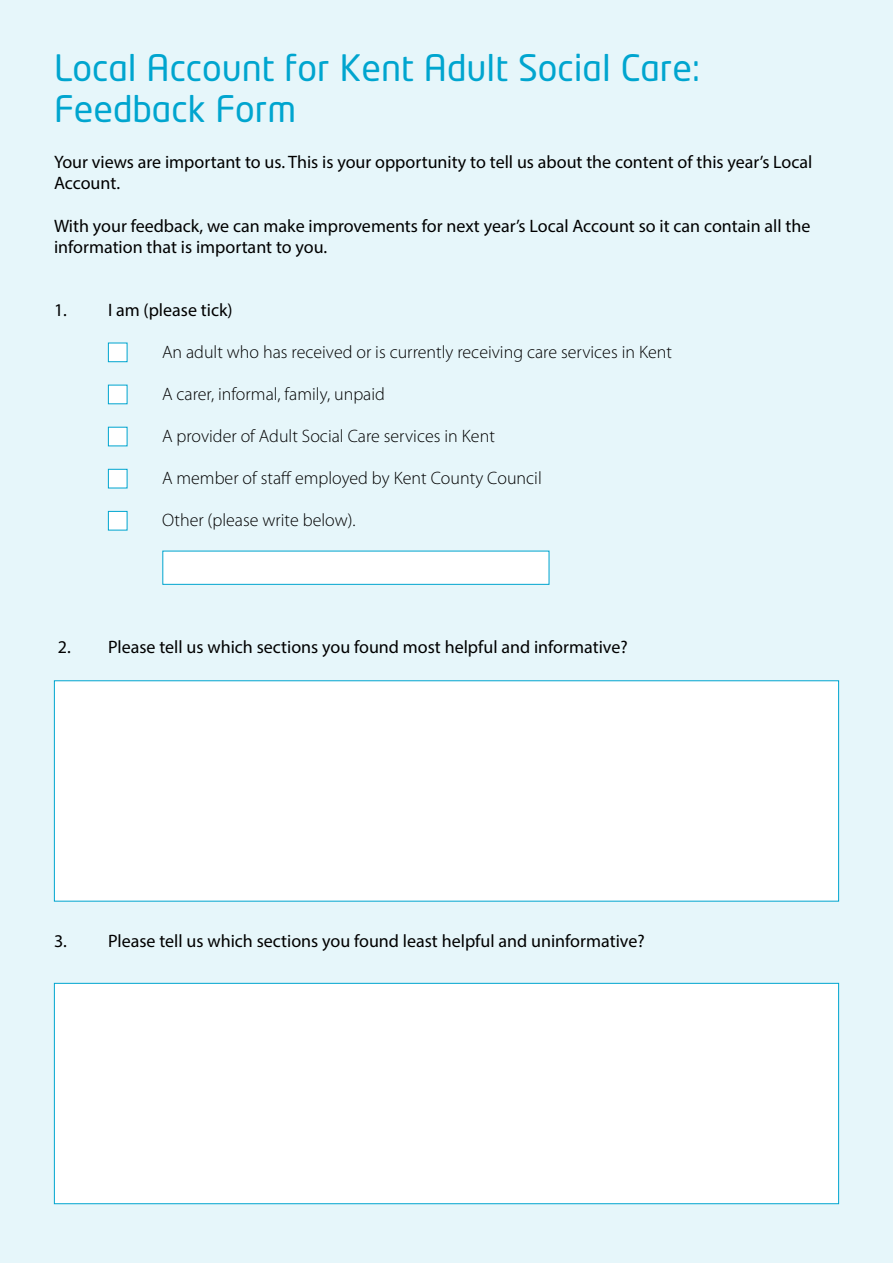
<style>
.page{position:relative;width:893px;height:1263px;background:#e6f6fa}
.page>*{position:absolute;margin:0;border:0;box-sizing:border-box;transform-origin:0 0}
.t1{font:36px/40.5px "Neo Tech";color:#00a5cf}
.t2{font:18px/21px "Myriad Pro";color:#000}
.t3{font:300 18px "Myriad Pro";color:#000}
</style>
<div class="page">
<div style="left:108px;top:343px;width:19px;height:19px;background:#fff;border:1px solid #00a5cf"></div>
<div style="left:108px;top:385px;width:19px;height:19px;background:#fff;border:1px solid #00a5cf"></div>
<div style="left:108px;top:427px;width:19px;height:19px;background:#fff;border:1px solid #00a5cf"></div>
<div style="left:108px;top:469px;width:19px;height:19px;background:#fff;border:1px solid #00a5cf"></div>
<div style="left:108px;top:511px;width:19px;height:19px;background:#fff;border:1px solid #00a5cf"></div>
<div style="left:162px;top:551px;width:387px;height:34px;background:#fff;border:1px solid #00a5cf"></div>
<div style="left:54px;top:680px;width:785px;height:221px;background:#fff"></div>
<div style="left:54px;top:983px;width:785px;height:221px;background:#fff;border:1px solid #00a5cf"></div>
<h1 class="t1" style="left:54px;top:49px;width:647px">Local Account for Kent Adult Social Care:<br>Feedback Form</h1>
<p class="t2" style="left:54px;top:152px;width:760px">Your views are important to us. This is your opportunity to tell us about the content of this year’s Local<br>Account.</p>
<p class="t2" style="left:54px;top:215px;width:758px">With your feedback, we can make improvements for next year’s Local Account so it can contain all the information that is important to you.</p>
<p class="t2" style="left:54px;top:299px;width:180px">1. I am (please tick)</p>
<p class="t3" style="left:162px;top:341px;width:512px">An adult who has received or is currently receiving care services in Kent</p>
<p class="t3" style="left:162px;top:383px;width:225px">A carer, informal, family, unpaid</p>
<p class="t3" style="left:162px;top:425px;width:334px">A provider of Adult Social Care services in Kent</p>
<p class="t3" style="left:162px;top:467px;width:381px">A member of staff employed by Kent County Council</p>
<p class="t3" style="left:162px;top:509px;width:195px">Other (please write below).</p>
<p class="t2" style="left:58px;top:636px;width:571px">2. Please tell us which sections you found most helpful and informative?</p>
<p class="t2" style="left:54px;top:930px;width:592px">3. Please tell us which sections you found least helpful and uninformative?</p>
</div>
